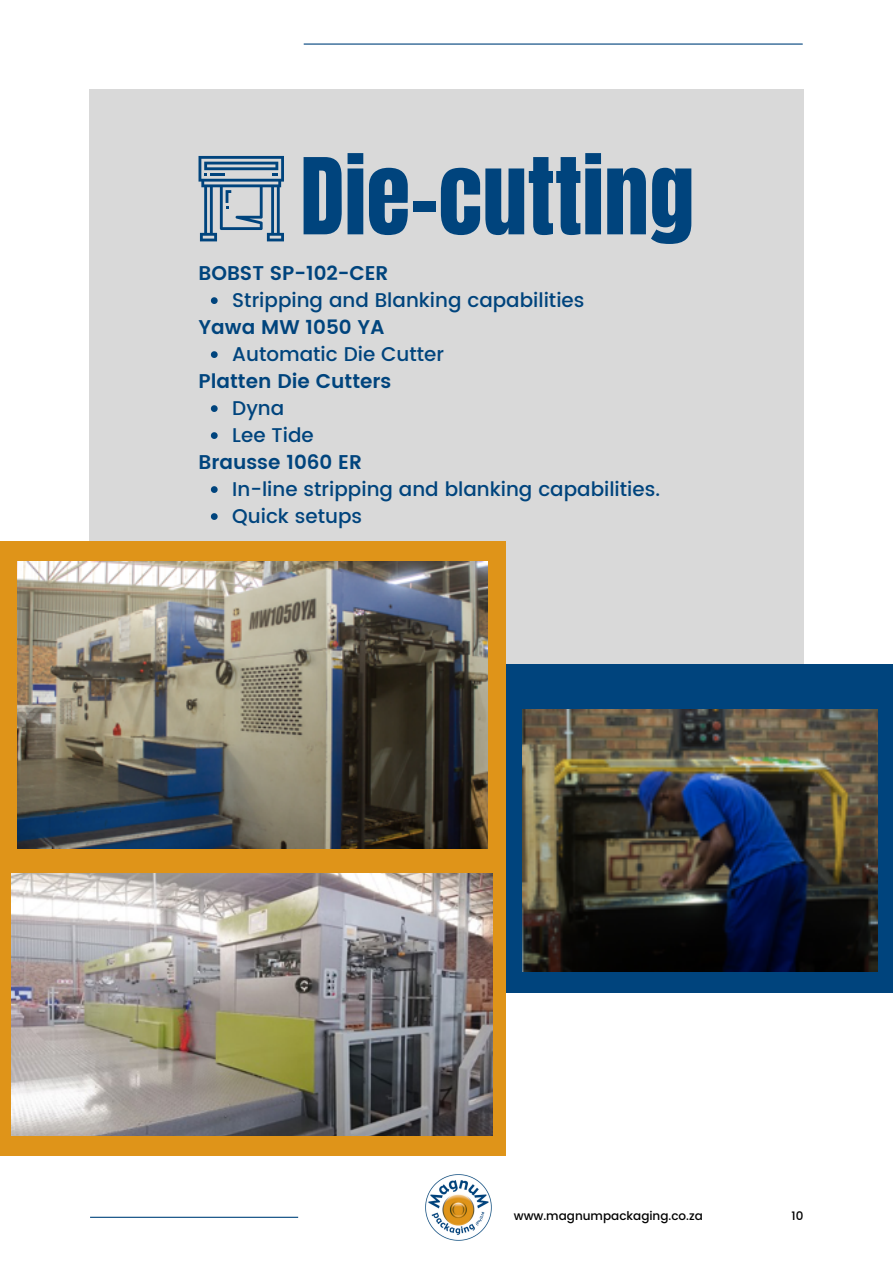
<style>
.page{position:relative;width:893px;height:1264px;background:#fff}
.page>*{position:absolute;margin:0;border:0;box-sizing:border-box;transform-origin:0 0}
.t1{font:89.85px "Anton";color:#00447d}
.t2{font:500 19.8px "Poppins";color:#00447d}
.t3{font:600 19.8px "Poppins";color:#00447d}
.t4{font:500 12px "Poppins";color:#000}
</style>
<div class="page">
<div style="left:89px;top:89px;width:714px;height:739px;background:#d9d9d9"></div>
<div style="left:0;top:541px;width:506px;height:615px;background:#df9419"></div>
<hr style="left:90px;top:1216px;width:208px;height:1px;background:#00447d">
<hr style="left:304px;top:43px;width:498px;height:2px;background:#00447d">
<svg style="left:198px;top:156px;width:86px;height:85px"></svg>
<div style="left:506px;top:664px;width:386px;height:328px;background:#00447d"></div>
<img style="left:17px;top:562px;width:470px;height:286px">
<img style="left:11px;top:873px;width:481px;height:262px">
<img style="left:522px;top:709px;width:355px;height:262px">
<svg style="left:211px;top:297px;width:7px;height:7px"></svg>
<svg style="left:211px;top:351px;width:7px;height:7px"></svg>
<svg style="left:211px;top:405px;width:7px;height:7px"></svg>
<svg style="left:211px;top:432px;width:7px;height:7px"></svg>
<svg style="left:211px;top:486px;width:7px;height:7px"></svg>
<svg style="left:211px;top:513px;width:7px;height:7px"></svg>
<img style="left:425px;top:1174px;width:67px;height:67px">
<p class="t1" style="left:300px;top:132px;width:395px">Die-cutting</p>
<p class="t3" style="left:198px;top:262px;width:191px">BOBST SP-102-CER</p>
<p class="t3" style="left:198px;top:316px;width:187px">Yawa MW 1050 YA</p>
<p class="t3" style="left:198px;top:370px;width:194px">Platten Die Cutters</p>
<p class="t2" style="left:232px;top:289px;width:353px">Stripping and Blanking capabilities</p>
<p class="t2" style="left:232px;top:343px;width:213px">Automatic Die Cutter</p>
<p class="t2" style="left:232px;top:397px;width:53px">Dyna</p>
<p class="t2" style="left:232px;top:424px;width:83px">Lee Tide</p>
<p class="t2" style="left:232px;top:478px;width:429px">In-line stripping and blanking capabilities.</p>
<p class="t2" style="left:232px;top:505px;width:131px">Quick setups</p>
<p class="t3" style="left:198px;top:451px;width:165px">Brausse 1060 ER</p>
<p class="t4" style="left:513px;top:1208px;width:190px">www.magnumpackaging.co.za</p>
<p class="t4" style="left:791px;top:1208px;width:13px">10</p>
</div>
